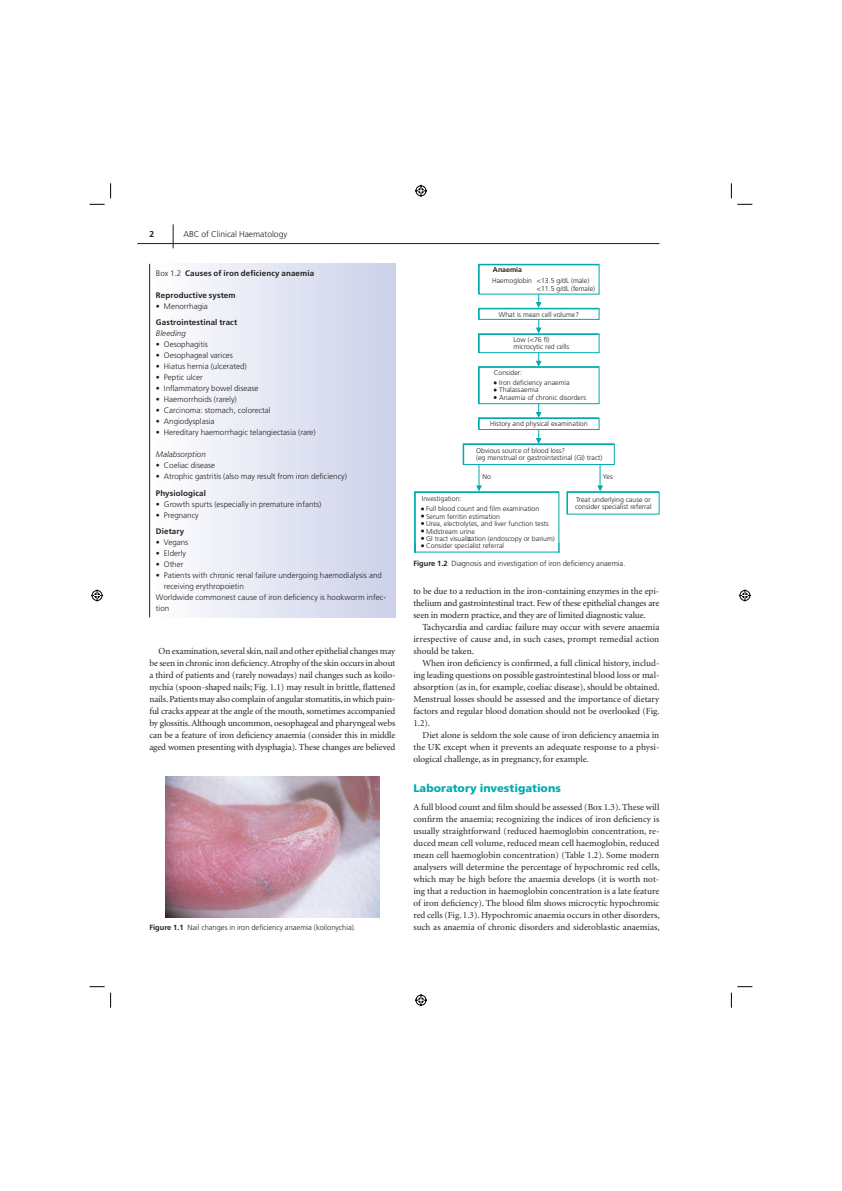
<style>
.page{position:relative;width:842px;height:1191px;background:#fff}
.page>*{position:absolute;margin:0;border:0;box-sizing:border-box;transform-origin:0 0}
.t1{font:900 11px "Frutiger";letter-spacing:.005em;color:#00aaad}
.t2{font:9.2px/12px "Minion";color:#231f20;text-align:justify}
.t3{font:300 8.5px "Frutiger";color:#231f20}
.t4{font:700 8.5px "Frutiger";color:#231f20}
.t5{font:300 8px "Frutiger";color:#231f20}
.t6{font:700 8px "Frutiger";letter-spacing:.015em;color:#231f20}
.t7{font:italic 300 8px "Frutiger";letter-spacing:.005em;color:#231f20}
.t8{font:300 7.5px "Frutiger";color:#231f20}
.t9{font:300 7px/7.4px "Frutiger";color:#231f20}
.t10{font:700 7px "Frutiger";color:#231f20}
.s1{font-weight:300}
.s2{font-weight:700}
</style>
<div class="page">
<hr style="left:137px;top:243px;width:522px;height:1px;background:#231f20">
<svg style="left:173px;top:224px;width:1px;height:24px"></svg>
<img style="left:165px;top:777px;width:214px;height:140px">
<div style="left:150px;top:264px;width:246px;height:353px;background:linear-gradient(to right,#feffff,#ccd0e9)"></div>
<hr style="left:149px;top:264px;width:1px;height:353px;background:#231f20">
<svg style="left:414px;top:264px;width:245px;height:251px"></svg>
<svg style="left:494px;top:381px;width:3px;height:18px"></svg>
<svg style="left:536px;top:294px;width:6px;height:14px"></svg>
<svg style="left:536px;top:319px;width:6px;height:15px"></svg>
<svg style="left:536px;top:353px;width:6px;height:14px"></svg>
<svg style="left:536px;top:404px;width:6px;height:14px"></svg>
<svg style="left:536px;top:430px;width:6px;height:14px"></svg>
<svg style="left:476px;top:465px;width:6px;height:26px"></svg>
<svg style="left:597px;top:465px;width:6px;height:26px"></svg>
<svg style="left:414px;top:507px;width:146px;height:45px"></svg>
<div style="left:536px;top:276px;width:60px;height:16px;background:#fff"></div>
<svg style="left:90px;top:204px;width:15px;height:1px"></svg>
<svg style="left:737px;top:204px;width:15px;height:1px"></svg>
<svg style="left:110px;top:183px;width:1px;height:15px"></svg>
<svg style="left:90px;top:986px;width:21px;height:22px"></svg>
<svg style="left:731px;top:183px;width:1px;height:15px"></svg>
<svg style="left:731px;top:986px;width:21px;height:22px"></svg>
<svg style="left:415px;top:184px;width:12px;height:13px"></svg>
<svg style="left:415px;top:994px;width:12px;height:13px"></svg>
<svg style="left:91px;top:589px;width:13px;height:13px"></svg>
<svg style="left:738px;top:589px;width:13px;height:13px"></svg>
<p class="t4" style="left:149px;top:231px;width:6px">2</p>
<p class="t3" style="left:183px;top:231px;width:105px">ABC of Clinical Haematology</p>
<p class="t6" style="left:156px;top:270px;width:160px"><span class="s1">Box 1.2</span> Causes of iron deficiency anaemia</p>
<p class="t6" style="left:156px;top:292px;width:81px">Reproductive system</p>
<p class="t5" style="left:156px;top:303px;width:54px">• Menorrhagia</p>
<p class="t6" style="left:156px;top:319px;width:83px">Gastrointestinal tract</p>
<p class="t7" style="left:156px;top:330px;width:31px">Bleeding</p>
<p class="t5" style="left:156px;top:341px;width:54px">• Oesophagitis</p>
<p class="t5" style="left:156px;top:352px;width:79px">• Oesophageal varices</p>
<p class="t5" style="left:156px;top:363px;width:92px">• Hiatus hernia (ulcerated)</p>
<p class="t5" style="left:156px;top:374px;width:48px">• Peptic ulcer</p>
<p class="t5" style="left:156px;top:385px;width:104px">• Inflammatory bowel disease</p>
<p class="t5" style="left:156px;top:396px;width:82px">• Haemorrhoids (rarely)</p>
<p class="t5" style="left:156px;top:407px;width:116px">• Carcinoma: stomach, colorectal</p>
<p class="t5" style="left:156px;top:418px;width:60px">• Angiodysplasia</p>
<p class="t5" style="left:156px;top:429px;width:161px">• Hereditary haemorrhagic telangiectasia (rare)</p>
<p class="t7" style="left:156px;top:451px;width:51px">Malabsorption</p>
<p class="t5" style="left:156px;top:462px;width:61px">• Coeliac disease</p>
<p class="t5" style="left:156px;top:473px;width:193px">• Atrophic gastritis (also may result from iron deficiency)</p>
<p class="t6" style="left:156px;top:490px;width:52px">Physiological</p>
<p class="t5" style="left:156px;top:501px;width:167px">• Growth spurts (especially in premature infants)</p>
<p class="t5" style="left:156px;top:512px;width:44px">• Pregnancy</p>
<p class="t6" style="left:156px;top:528px;width:30px">Dietary</p>
<p class="t5" style="left:156px;top:539px;width:34px">• Vegans</p>
<p class="t5" style="left:156px;top:550px;width:32px">• Elderly</p>
<p class="t5" style="left:156px;top:561px;width:29px">• Other</p>
<p class="t5" style="left:156px;top:572px;width:228px">• Patients with chronic renal failure undergoing haemodialysis and</p>
<p class="t5" style="left:164px;top:583px;width:81px">receiving erythropoietin</p>
<p class="t5" style="left:156px;top:594px;width:232px">Worldwide commonest cause of iron deficiency is hookworm infec-</p>
<p class="t5" style="left:156px;top:605px;width:15px">tion</p>
<p class="t2" style="left:149px;top:646px;width:248px;text-indent:9px">On examination, several skin, nail and other epithelial changes may be seen in chronic iron deficiency. Atrophy of the skin occurs in about a third of patients and (rarely nowadays) nail changes such as koilo&shy;nychia (spoon-shaped nails; Fig. 1.1) may result in brittle, flattened nails. Patients may also complain of angular stomatitis, in which pain&shy;ful cracks appear at the angle of the mouth, sometimes accompanied by glossitis. Although uncommon, oesophageal and pharyngeal webs can be a feature of iron deficiency anaemia (consider this in middle aged women presenting with dysphagia). These changes are believed</p>
<p class="t8" style="left:149px;top:925px;width:208px"><span class="s2">Figure 1.1</span> Nail changes in iron deficiency anaemia (koilonychia).</p>
<p class="t10" style="left:493px;top:267px;width:31px">Anaemia</p>
<p class="t9" style="left:492px;top:278px;width:42px">Haemoglobin</p>
<p class="t9" style="left:499px;top:311px;width:82px">What is mean cell volume?</p>
<p class="t9" style="left:514px;top:336px;width:57px">Low (&lt;76 fl) microcytic red cells</p>
<p class="t9" style="left:494px;top:370px;width:30px">Consider:</p>
<p class="t9" style="left:549px;top:278px;width:41px">5 g/l (male)<br>5 g/l (female)</p>
<p class="t9" style="left:537px;top:278px;width:60px">&lt;13.5 g/dL (male) &lt;11.5 g/dL (female)</p>
<p class="t9" style="left:499px;top:379px;width:88px">Iron deficiency anaemia<br>Thalassaemia<br>Anaemia of chronic disorders</p>
<p class="t9" style="left:490px;top:420px;width:99px">History and physical examination</p>
<p class="t9" style="left:476px;top:447px;width:128px">Obvious source of blood loss?<br>(eg menstrual or gastrointestinal (GI) tract)</p>
<p class="t9" style="left:575px;top:496px;width:78px">Treat underlying cause or consider specialist referral</p>
<p class="t9" style="left:603px;top:473px;width:11px">Yes</p>
<p class="t9" style="left:483px;top:473px;width:10px">No</p>
<p class="t9" style="left:422px;top:495px;width:41px">Investigation:</p>
<p class="t9" style="left:426px;top:506px;width:130px">Full blood count and film examination Serum ferritin estimation<br>Urea, electrolytes, and liver function tests Midstream urine<br>GI tract visualisation (endoscopy or barium)<br>Consider specialist referral</p>
<p class="t9" style="left:468px;top:535px;width:5px">z</p>
<p class="t8" style="left:413px;top:561px;width:214px"><span class="s2">Figure 1.2</span> Diagnosis and investigation of iron deficiency anaemia.</p>
<p class="t2" style="left:413px;top:586px;width:247px">to be due to a reduction in the iron-containing enzymes in the epi&shy;thelium and gastrointestinal tract. Few of these epithelial changes are seen in modern practice, and they are of limited diagnostic value.</p>
<p class="t2" style="left:413px;top:622px;width:248px;text-indent:9px">Tachycardia and cardiac failure may occur with severe anaemia irrespective of cause and, in such cases, prompt remedial action should be taken.</p>
<p class="t2" style="left:413px;top:658px;width:248px;text-indent:9px">When iron deficiency is confirmed, a full clinical history, includ&shy;ing leading questions on possible gastrointestinal blood loss or mal&shy;absorption (as in, for example, coeliac disease), should be obtained.<br>Menstrual losses should be assessed and the importance of dietary factors and regular blood donation should not be overlooked (Fig.<br>1.2).</p>
<p class="t2" style="left:413px;top:730px;width:247px;text-indent:9px">Diet alone is seldom the sole cause of iron deficiency anaemia in the UK except when it prevents an adequate response to a physi&shy;ological challenge, as in pregnancy, for example.</p>
<p class="t1" style="left:413px;top:784px;width:149px">Laboratory investigations</p>
<p class="t2" style="left:413px;top:802px;width:248px">A full blood count and film should be assessed (Box 1.3). These will confirm the anaemia; recognizing the indices of iron deficiency is usually straightforward (reduced haemoglobin concentration, re&shy;duced mean cell volume, reduced mean cell haemoglobin, reduced mean cell haemoglobin concentration) (Table 1.2). Some modern analysers will determine the percentage of hypochromic red cells, which may be high before the anaemia develops (it is worth not&shy;ing that a reduction in haemoglobin concentration is a late feature of iron deficiency). The blood film shows microcytic hypochromic red cells (Fig. 1.3). Hypochromic anaemia occurs in other disorders, such as anaemia of chronic disorders and sideroblastic anaemias,</p>
</div>
